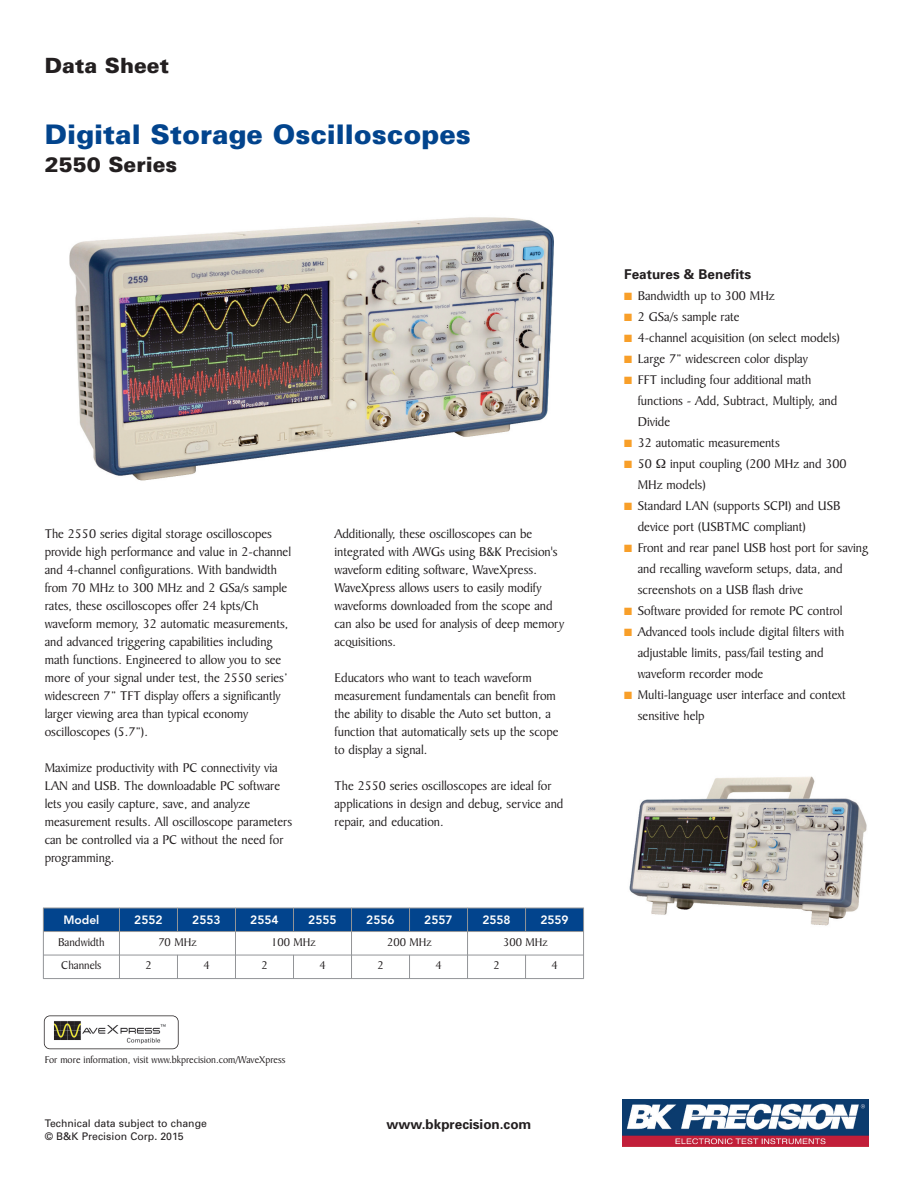
<style>
.page{position:relative;width:918px;height:1188px;background:#fff}
.page>*{position:absolute;margin:0;border:0;box-sizing:border-box;transform-origin:0 0}
.t1{font:900 27px "Univers";color:#02448d}
.t2{font:900 21px "Univers";color:#231f20}
.t3{font:13.5px/18px "Baker Signet BT";color:#231f20}
.t4{font:700 13.5px "Univers";color:#231f20}
.t5{font:12px "Baker Signet BT";color:#231f20}
.t6{font:800 12px "Avenir";color:#fff}
.t7{font:10.5px "Baker Signet BT";color:#231f20}
.t8{font:10.5px "Univers";color:#231f20}
.s1{color:#f89f29}
</style>
<div class="page">
<img style="left:623px;top:1100px;width:246px;height:46px">
<img style="left:69px;top:217px;width:485px;height:264px">
<div style="left:43px;top:908px;width:76px;height:24px;background:#02448d"></div>
<div style="left:119px;top:908px;width:58px;height:24px;background:#02448d"></div>
<div style="left:177px;top:908px;width:58px;height:24px;background:#02448d"></div>
<div style="left:235px;top:908px;width:59px;height:24px;background:#02448d"></div>
<div style="left:294px;top:908px;width:58px;height:24px;background:#02448d"></div>
<div style="left:352px;top:908px;width:58px;height:24px;background:#02448d"></div>
<div style="left:410px;top:908px;width:58px;height:24px;background:#02448d"></div>
<div style="left:468px;top:908px;width:58px;height:24px;background:#02448d"></div>
<div style="left:526px;top:908px;width:58px;height:24px;background:#02448d"></div>
<hr style="left:43px;top:908px;width:1px;height:71px;background:#939598">
<hr style="left:119px;top:908px;width:1px;height:71px;background:#939598">
<svg style="left:177px;top:909px;width:1px;height:22px"></svg>
<svg style="left:177px;top:956px;width:1px;height:22px"></svg>
<hr style="left:235px;top:908px;width:1px;height:71px;background:#939598">
<svg style="left:293px;top:909px;width:1px;height:22px"></svg>
<svg style="left:293px;top:956px;width:1px;height:22px"></svg>
<hr style="left:351px;top:908px;width:1px;height:71px;background:#939598">
<svg style="left:409px;top:909px;width:1px;height:22px"></svg>
<svg style="left:409px;top:956px;width:1px;height:22px"></svg>
<hr style="left:467px;top:908px;width:1px;height:71px;background:#939598">
<svg style="left:525px;top:909px;width:1px;height:22px"></svg>
<svg style="left:525px;top:956px;width:1px;height:22px"></svg>
<hr style="left:583px;top:908px;width:1px;height:71px;background:#939598">
<hr style="left:43px;top:908px;width:541px;height:1px;background:#939598">
<hr style="left:43px;top:931px;width:541px;height:1px;background:#939598">
<hr style="left:43px;top:955px;width:541px;height:1px;background:#939598">
<hr style="left:43px;top:978px;width:541px;height:1px;background:#939598">
<img style="left:629px;top:776px;width:238px;height:150px">
<div style="left:44px;top:1015px;width:135px;height:34px;border:2px solid #231f20;border-radius:6px"></div>
<img style="left:51px;top:1021px;width:119px;height:26px">
<h2 class="t2" style="left:45px;top:57px;width:126px">Data Sheet</h2>
<h1 class="t1" style="left:45px;top:124px;width:428px">Digital Storage Oscilloscopes</h1>
<h2 class="t2" style="left:45px;top:157px;width:134px">2550 Series</h2>
<p class="t3" style="left:45px;top:527px;width:248px">The 2550 series digital storage oscilloscopes provide high performance and value in 2-channel and 4-channel configurations. With bandwidth from 70 MHz to 300 MHz and 2 GSa/s sample rates, these oscilloscopes offer 24 kpts/Ch waveform memory, 32 automatic measurements, and advanced triggering capabilities including math functions. Engineered to allow you to see more of your signal under test, the 2550 series’ widescreen 7” TFT display offers a significantly larger viewing area than typical economy oscilloscopes (5.7”).</p>
<p class="t3" style="left:45px;top:761px;width:249px">Maximize productivity with PC connectivity via LAN and USB. The downloadable PC software lets you easily capture, save, and analyze measurement results. All oscilloscope parameters can be controlled via a PC without the need for programming.</p>
<p class="t3" style="left:334px;top:527px;width:231px">Additionally, these oscilloscopes can be integrated with AWGs using B&amp;K Precision's waveform editing software, WaveXpress.<br>WaveXpress allows users to easily modify waveforms downloaded from the scope and can also be used for analysis of deep memory acquisitions.</p>
<p class="t3" style="left:334px;top:671px;width:226px">Educators who want to teach waveform measurement fundamentals can benefit from the ability to disable the Auto set button, a function that automatically sets up the scope to display a signal.</p>
<p class="t3" style="left:334px;top:779px;width:230px">The 2550 series oscilloscopes are ideal for applications in design and debug, service and repair, and education.</p>
<p class="t6" style="left:63px;top:910px;width:37px">Model</p>
<p class="t6" style="left:134px;top:910px;width:30px">2552</p>
<p class="t6" style="left:192px;top:910px;width:30px">2553</p>
<p class="t6" style="left:250px;top:910px;width:30px">2554</p>
<p class="t6" style="left:308px;top:910px;width:30px">2555</p>
<p class="t6" style="left:366px;top:910px;width:30px">2556</p>
<p class="t6" style="left:424px;top:910px;width:30px">2557</p>
<p class="t6" style="left:482px;top:910px;width:30px">2558</p>
<p class="t6" style="left:540px;top:910px;width:30px">2559</p>
<p class="t5" style="left:58px;top:937px;width:48px">Bandwidth</p>
<p class="t5" style="left:158px;top:937px;width:40px">70 MHz</p>
<p class="t5" style="left:271px;top:937px;width:46px">100 MHz</p>
<p class="t5" style="left:387px;top:937px;width:46px">200 MHz</p>
<p class="t5" style="left:503px;top:937px;width:46px">300 MHz</p>
<p class="t5" style="left:61px;top:961px;width:42px">Channels</p>
<p class="t5" style="left:145px;top:961px;width:8px">2</p>
<p class="t5" style="left:203px;top:961px;width:8px">4</p>
<p class="t5" style="left:261px;top:961px;width:8px">2</p>
<p class="t5" style="left:319px;top:961px;width:8px">4</p>
<p class="t5" style="left:377px;top:961px;width:8px">2</p>
<p class="t5" style="left:435px;top:961px;width:8px">4</p>
<p class="t5" style="left:493px;top:961px;width:8px">2</p>
<p class="t5" style="left:551px;top:961px;width:8px">4</p>
<p class="t7" style="left:45px;top:1056px;width:242px">For more information, visit www.bkprecision.com/WaveXpress</p>
<p class="t8" style="left:45px;top:1120px;width:164px">Technical data subject to change</p>
<p class="t4" style="left:387px;top:1119px;width:146px">www.bkprecision.com</p>
<p class="t8" style="left:45px;top:1132px;width:141px">© B&amp;K Precision Corp. 2015</p>
<p class="t4" style="left:624px;top:269px;width:128px">Features &amp; Benefits</p>
<p class="t3" style="left:624px;top:288px;width:152px"><span class="s1">■</span> Bandwidth up to 300 MHz</p>
<p class="t3" style="left:624px;top:309px;width:117px"><span class="s1">■</span> 2 GSa/s sample rate</p>
<p class="t3" style="left:624px;top:330px;width:217px"><span class="s1">■</span> 4-channel acquisition (on select models)</p>
<p class="t3" style="left:624px;top:351px;width:185px"><span class="s1">■</span> Large 7” widescreen color display</p>
<p class="t3" style="left:638px;top:371px;width:201px;line-height:21px;text-indent:-13px"><span class="s1">■</span> FFT including four additional math functions - Add, Subtract, Multiply, and<br>Divide</p>
<p class="t3" style="left:624px;top:435px;width:157px"><span class="s1">■</span> 32 automatic measurements</p>
<p class="t3" style="left:624px;top:456px;width:29px"><span class="s1">■</span> 50</p>
<p class="t3" style="left:638px;top:455px;width:210px;line-height:21px;text-indent:32px">input coupling (200 MHz and 300<br>MHz models)</p>
<p class="t3" style="left:638px;top:497px;width:204px;line-height:21px;text-indent:-13px"><span class="s1">■</span> Standard LAN (supports SCPI) and USB device port (USBTMC compliant)</p>
<p class="t3" style="left:638px;top:539px;width:232px;line-height:21px;text-indent:-13px"><span class="s1">■</span> Front and rear panel USB host port for saving and recalling waveform setups, data, and screenshots on a USB flash drive</p>
<p class="t3" style="left:624px;top:603px;width:220px"><span class="s1">■</span> Software provided for remote PC control</p>
<p class="t3" style="left:638px;top:623px;width:208px;line-height:21px;text-indent:-13px"><span class="s1">■</span> Advanced tools include digital filters with adjustable limits, pass/fail testing and waveform recorder mode</p>
<p class="t3" style="left:638px;top:686px;width:210px;line-height:21px;text-indent:-13px"><span class="s1">■</span> Multi-language user interface and context sensitive help</p>
</div>
